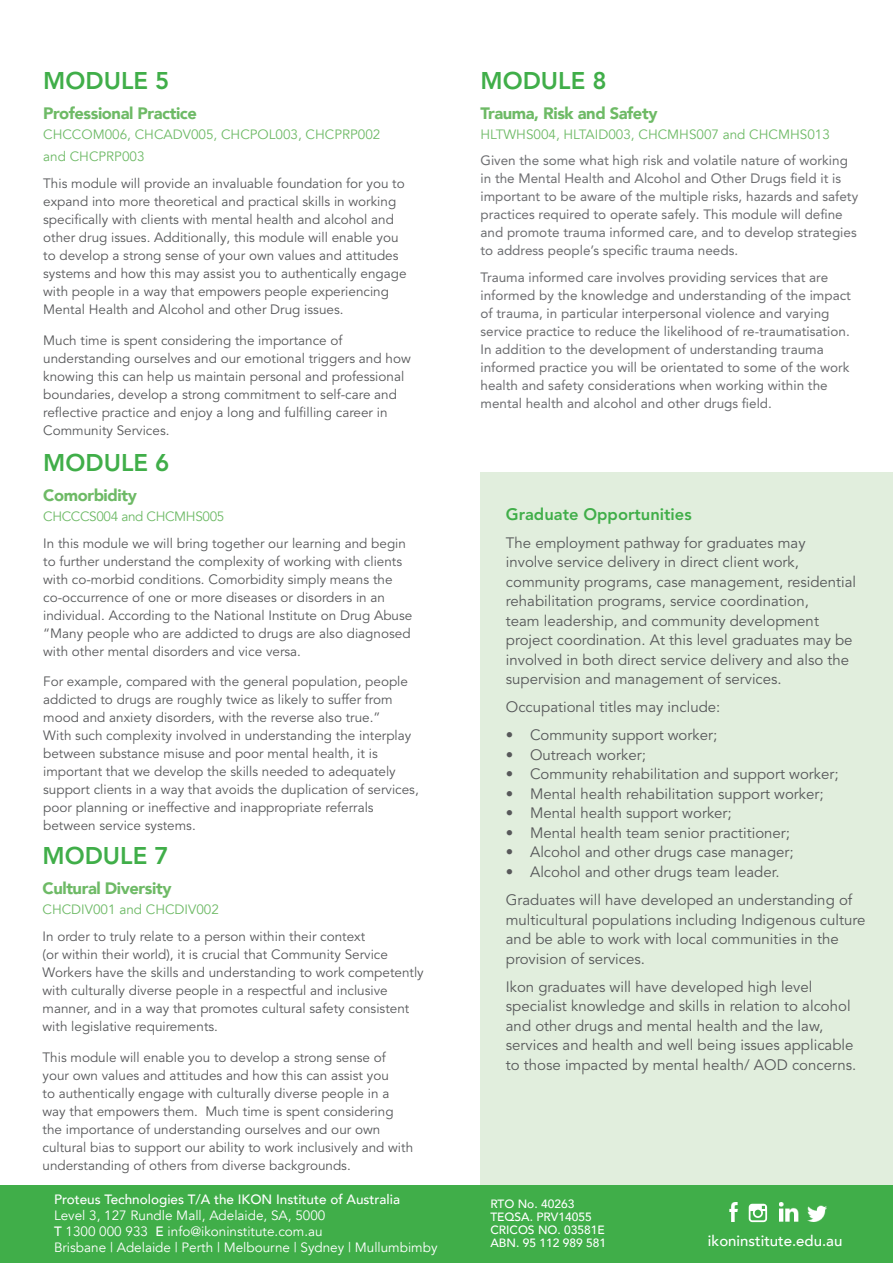
<style>
.page{position:relative;width:893px;height:1263px;background:#fff}
.page>*{position:absolute;margin:0;border:0;box-sizing:border-box;transform-origin:0 0}
.SUB-TITLES{font:800 24px "Avenir LT Pro";color:#40ae49}
.HEADINGS{font:900 16.5px "Avenir";letter-spacing:-.025em;color:#6eba66}
.BODY{font:900 16.5px "Avenir";letter-spacing:-.025em;color:#6eba66}
.BODY-2{font:800 16.5px "Avenir LT Pro";color:#40ae49}
.BODY-3{font:15px/19.5px "Avenir LT Pro";color:#57585a}
.t1{font:500 15px "Avenir";color:#fff}
.BODY-4{font:13.5px/18px "Avenir LT Pro";color:#57585a}
.BODY-5{font:13.5px/18px "Avenir LT Pro";color:#6c6d70}
.t2{font:13.5px/15.8px "Avenir";color:#fff}
.HEADINGS-2{font:13.5px/22.5px "Avenir";color:#6eba66}
.BODY-6{font:13.5px "Avenir";letter-spacing:-.01em;color:#6eba66}
.t3{font:500 12px "Avenir";color:#fff}
.s1{font-weight:500}
</style>
<div class="page">
<div style="left:480px;top:472px;width:413px;height:713px;background:#e1eedd"></div>
<div style="left:0;top:1185px;width:893px;height:78px;background:#40ae49"></div>
<img style="left:729px;top:1203px;width:9px;height:18px">
<img style="left:779px;top:1203px;width:19px;height:19px">
<img style="left:808px;top:1205px;width:18px;height:16px">
<svg style="left:749px;top:1204px;width:18px;height:18px"></svg>
<p class="SUB-TITLES" style="left:43px;top:66px;width:128px">MODULE 5</p>
<p class="HEADINGS" style="left:43px;top:99px;width:155px">Professional Practice</p>
<p class="HEADINGS-2" style="left:43px;top:123px;width:339px">CHCCOM006, CHCADV005, CHCPOL003, CHCPRP002 and CHCPRP003</p>
<p class="BODY-4" style="left:43px;top:175px;width:365px">This module will provide an invaluable foundation for you to expand into more theoretical and practical skills in working specifically with clients with mental health and alcohol and other drug issues. Additionally, this module will enable you to develop a strong sense of your own values and attitudes systems and how this may assist you to authentically engage with people in a way that empowers people experiencing Mental Health and Alcohol and other Drug issues.</p>
<p class="BODY-4" style="left:43px;top:331px;width:369px">Much time is spent considering the importance of understanding ourselves and our emotional triggers and how knowing this can help us maintain personal and professional boundaries, develop a strong commitment to self-care and reflective practice and enjoy a long and fulfilling career in Community Services.</p>
<p class="SUB-TITLES" style="left:43px;top:449px;width:128px">MODULE 6</p>
<p class="BODY" style="left:43px;top:481px;width:95px">Comorbidity</p>
<p class="BODY-6" style="left:43px;top:508px;width:183px">CHCCCS004 and CHCMHS005</p>
<p class="BODY-4" style="left:43px;top:534px;width:371px">In this module we will bring together our learning and begin to further understand the complexity of working with clients with co-morbid conditions. Comorbidity simply means the co-occurrence of one or more diseases or disorders in an individual. According to the National Institute on Drug Abuse “Many people who are addicted to drugs are also diagnosed with other mental disorders and vice versa.</p>
<p class="BODY-4" style="left:43px;top:673px;width:377px">For example, compared with the general population, people addicted to drugs are roughly twice as likely to suffer from mood and anxiety disorders, with the reverse also true.”<br>With such complexity involved in understanding the interplay between substance misuse and poor mental health, it is important that we develop the skills needed to adequately support clients in a way that avoids the duplication of services, poor planning or ineffective and inappropriate referrals between service systems.</p>
<p class="SUB-TITLES" style="left:43px;top:842px;width:128px">MODULE 7</p>
<p class="BODY" style="left:43px;top:874px;width:130px">Cultural Diversity</p>
<p class="BODY-6" style="left:43px;top:902px;width:178px">CHCDIV001 and CHCDIV002</p>
<p class="BODY-4" style="left:43px;top:927px;width:383px">In order to truly relate to a person within their context<br>(or within their world), it is crucial that Community Service Workers have the skills and understanding to work competently with culturally diverse people in a respectful and inclusive manner, and in a way that promotes cultural safety consistent with legislative requirements.</p>
<p class="BODY-4" style="left:43px;top:1048px;width:372px">This module will enable you to develop a strong sense of your own values and attitudes and how this can assist you<br>to authentically engage with culturally diverse people in a way that empowers them. Much time is spent considering the importance of understanding ourselves and our own cultural bias to support our ability to work inclusively and with understanding of others from diverse backgrounds.</p>
<p class="SUB-TITLES" style="left:480px;top:66px;width:128px">MODULE 8</p>
<p class="HEADINGS" style="left:480px;top:99px;width:178px">Trauma, Risk and Safety</p>
<p class="HEADINGS-2" style="left:480px;top:123px;width:351px">HLTWHS004, HLTAID003, CHCMHS007 and CHCMHS013</p>
<p class="BODY-5" style="left:480px;top:152px;width:379px">Given the some what high risk and volatile nature of working in the Mental Health and Alcohol and Other Drugs field it is important to be aware of the multiple risks, hazards and safety practices required to operate safely. This module will define and promote trauma informed care, and to develop strategies to address people’s specific trauma needs.</p>
<p class="BODY-5" style="left:480px;top:268px;width:372px">Trauma informed care involves providing services that are informed by the knowledge and understanding of the impact of trauma, in particular interpersonal violence and varying service practice to reduce the likelihood of re-traumatisation.<br>In addition to the development of understanding trauma informed practice you will be orientated to some of the work health and safety considerations when working within the mental health and alcohol and other drugs field.</p>
<p class="BODY-2" style="left:506px;top:504px;width:187px">Graduate Opportunities</p>
<p class="BODY-3" style="left:506px;top:533px;width:352px">The employment pathway for graduates may involve service delivery in direct client work, community programs, case management, residential rehabilitation programs, service coordination,<br>team leadership, and community development project coordination. At this level graduates may be involved in both direct service delivery and also the supervision and management of services.</p>
<p class="BODY-3" style="left:506px;top:698px;width:216px">Occupational titles may include:</p>
<p class="BODY-3" style="left:506px;top:726px;width:213px">• Community support worker;</p>
<p class="BODY-3" style="left:506px;top:745px;width:142px">• Outreach worker;</p>
<p class="BODY-3" style="left:506px;top:765px;width:334px">• Community rehabilitation and support worker;</p>
<p class="BODY-3" style="left:506px;top:784px;width:319px">• Mental health rehabilitation support worker;</p>
<p class="BODY-3" style="left:506px;top:804px;width:227px">• Mental health support worker;</p>
<p class="BODY-3" style="left:506px;top:823px;width:286px">• Mental health team senior practitioner;</p>
<p class="BODY-3" style="left:506px;top:843px;width:289px">• Alcohol and other drugs case manager;</p>
<p class="BODY-3" style="left:506px;top:862px;width:275px">• Alcohol and other drugs team leader.</p>
<p class="BODY-3" style="left:506px;top:890px;width:361px">Graduates will have developed an understanding of multicultural populations including Indigenous culture and be able to work with local communities in the provision of services.</p>
<p class="BODY-3" style="left:506px;top:977px;width:352px">Ikon graduates will have developed high level specialist knowledge and skills in relation to alcohol and other drugs and mental health and the law, services and health and well being issues applicable to those impacted by mental health/ AOD concerns.</p>
<p class="t2" style="left:54px;top:1192px;width:385px"><span class="s1">Proteus Technologies T/A the IKON Institute of Australia<br></span>Level 3, 127 Rundle Mall, Adelaide, SA, 5000<br><span class="s1">T</span> 1300 000 933 <span class="s1">E</span> info@ikoninstitute.com.au<br>Brisbane | Adelaide | Perth | Melbourne | Sydney | Mullumbimby</p>
<p class="t3" style="left:490px;top:1193px;width:86px">RTO No. 40263</p>
<p class="t3" style="left:490px;top:1206px;width:103px">TEQSA. PRV14055</p>
<p class="t3" style="left:490px;top:1219px;width:116px">CRICOS NO. 03581E</p>
<p class="t3" style="left:490px;top:1232px;width:117px">ABN. 95 112 989 581</p>
<p class="t1" style="left:708px;top:1227px;width:136px">ikoninstitute.edu.au</p>
</div>
